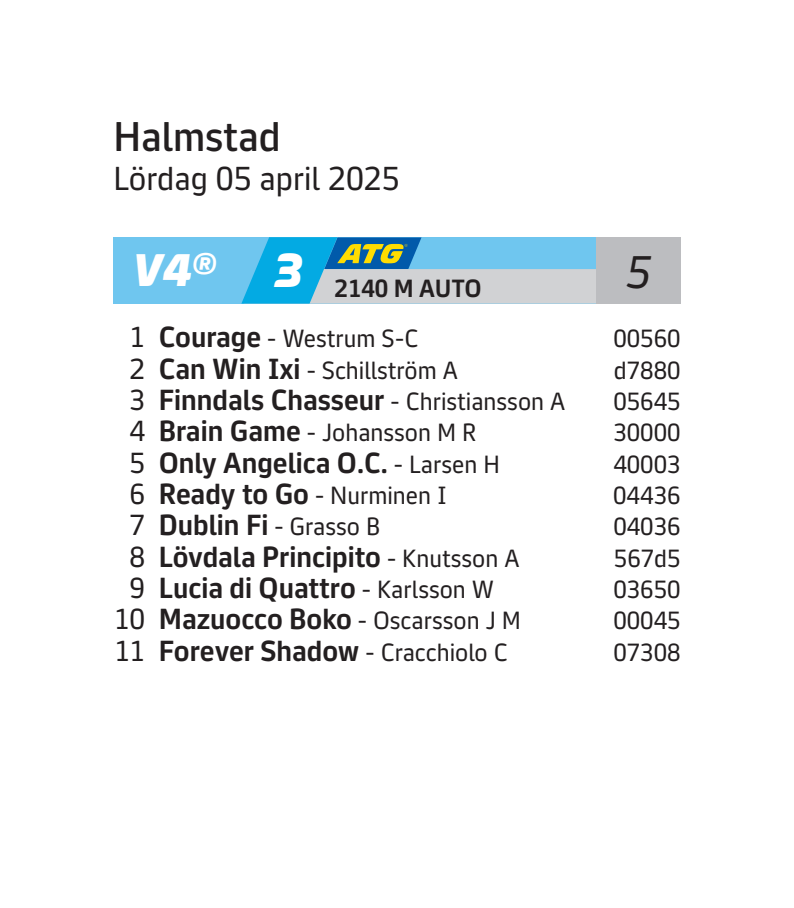
<style>
.page{position:relative;width:794px;height:908px;background:#fff}
.page>*{position:absolute;margin:0;border:0;box-sizing:border-box;transform-origin:0 0}
.t1{font:46px "ATG Rubrik";color:#fff}
.t2{font:44px "ATG Rubrik";color:#fff}
.t3{font:italic 44px "ATG Text";color:#231f20}
.t4{font:500 40px "ATG Text";color:#231f20}
.t5{font:32px "ATG Text";color:#231f20}
.HorseAndRider{font:700 28px "ATG Text";color:#231f20}
.S_REKORD{font:28px "ATG Text";color:#231f20}
.HorseAndRider-2{font:24px "ATG Text";color:#231f20}
.S_REKORD-2{font:24px "ATG Text";color:#231f20}
.t6{font:700 24px "ATG Text";color:#231f20}
.s1{font-weight:700;font-size:28px}
.s2{font-weight:400;font-size:24px}
</style>
<div class="page">
<div style="left:595px;top:237px;width:85px;height:66px;background:#bcbdc0"></div>
<svg style="left:113px;top:237px;width:483px;height:66px;background:#79bfdb"></svg>
<p class="t4" style="left:113px;top:113px;width:169px">Halmstad</p>
<p class="t5" style="left:113px;top:159px;width:288px">Lördag 05 april 2025</p>
<p class="t2" style="left:134px;top:244px;width:83px">V4®</p>
<p class="t1" style="left:275px;top:243px;width:29px">3</p>
<p class="t6" style="left:334px;top:274px;width:149px">2140 M AUTO</p>
<p class="t3" style="left:626px;top:246px;width:26px">5</p>
<p class="S_REKORD" style="left:129px;top:320px;width:17px">1</p>
<p class="HorseAndRider-2" style="left:159px;top:324px;width:261px"><span class="s1">Courage</span> - Westrum S-C</p>
<p class="S_REKORD-2" style="left:613px;top:324px;width:69px">00560</p>
<p class="S_REKORD" style="left:129px;top:352px;width:17px">2</p>
<p class="HorseAndRider-2" style="left:159px;top:356px;width:301px"><span class="s1">Can Win Ixi</span> - Schillström A</p>
<p class="S_REKORD-2" style="left:614px;top:356px;width:68px">d7880</p>
<p class="S_REKORD" style="left:129px;top:383px;width:17px">3</p>
<p class="HorseAndRider" style="left:159px;top:383px;width:408px">Finndals Chasseur <span class="s2">- Christiansson A</span></p>
<p class="S_REKORD-2" style="left:613px;top:387px;width:69px">05645</p>
<p class="S_REKORD" style="left:129px;top:414px;width:17px">4</p>
<p class="HorseAndRider-2" style="left:159px;top:418px;width:319px"><span class="s1">Brain Game</span> - Johansson M R</p>
<p class="S_REKORD-2" style="left:613px;top:418px;width:69px">30000</p>
<p class="S_REKORD" style="left:129px;top:446px;width:17px">5</p>
<p class="HorseAndRider" style="left:159px;top:445px;width:343px">Only Angelica O.C. <span class="s2">- Larsen H</span></p>
<p class="S_REKORD-2" style="left:613px;top:449px;width:69px">40003</p>
<p class="S_REKORD" style="left:129px;top:477px;width:17px">6</p>
<p class="HorseAndRider-2" style="left:159px;top:481px;width:290px"><span class="s1">Ready to Go</span> - Nurminen I</p>
<p class="S_REKORD-2" style="left:613px;top:481px;width:69px">04436</p>
<p class="S_REKORD" style="left:129px;top:508px;width:17px">7</p>
<p class="HorseAndRider" style="left:159px;top:508px;width:223px">Dublin Fi <span class="s2">- Grasso B</span></p>
<p class="S_REKORD-2" style="left:613px;top:512px;width:69px">04036</p>
<p class="S_REKORD" style="left:129px;top:540px;width:17px">8</p>
<p class="HorseAndRider" style="left:159px;top:539px;width:362px">Lövdala Principito <span class="s2">- Knutsson A</span></p>
<p class="S_REKORD-2" style="left:614px;top:543px;width:68px">567d5</p>
<p class="S_REKORD" style="left:129px;top:571px;width:17px">9</p>
<p class="HorseAndRider" style="left:159px;top:570px;width:337px">Lucia di Quattro <span class="s2">- Karlsson W</span></p>
<p class="S_REKORD-2" style="left:613px;top:575px;width:69px">03650</p>
<p class="S_REKORD" style="left:114px;top:602px;width:33px">10</p>
<p class="HorseAndRider" style="left:159px;top:602px;width:364px">Mazuocco Boko <span class="s2">- Oscarsson J M</span></p>
<p class="S_REKORD-2" style="left:613px;top:606px;width:69px">00045</p>
<p class="S_REKORD" style="left:114px;top:633px;width:32px">11</p>
<p class="HorseAndRider" style="left:159px;top:633px;width:350px">Forever Shadow <span class="s2">- Cracchiolo C</span></p>
<p class="S_REKORD-2" style="left:613px;top:637px;width:68px">07308</p>
</div>
